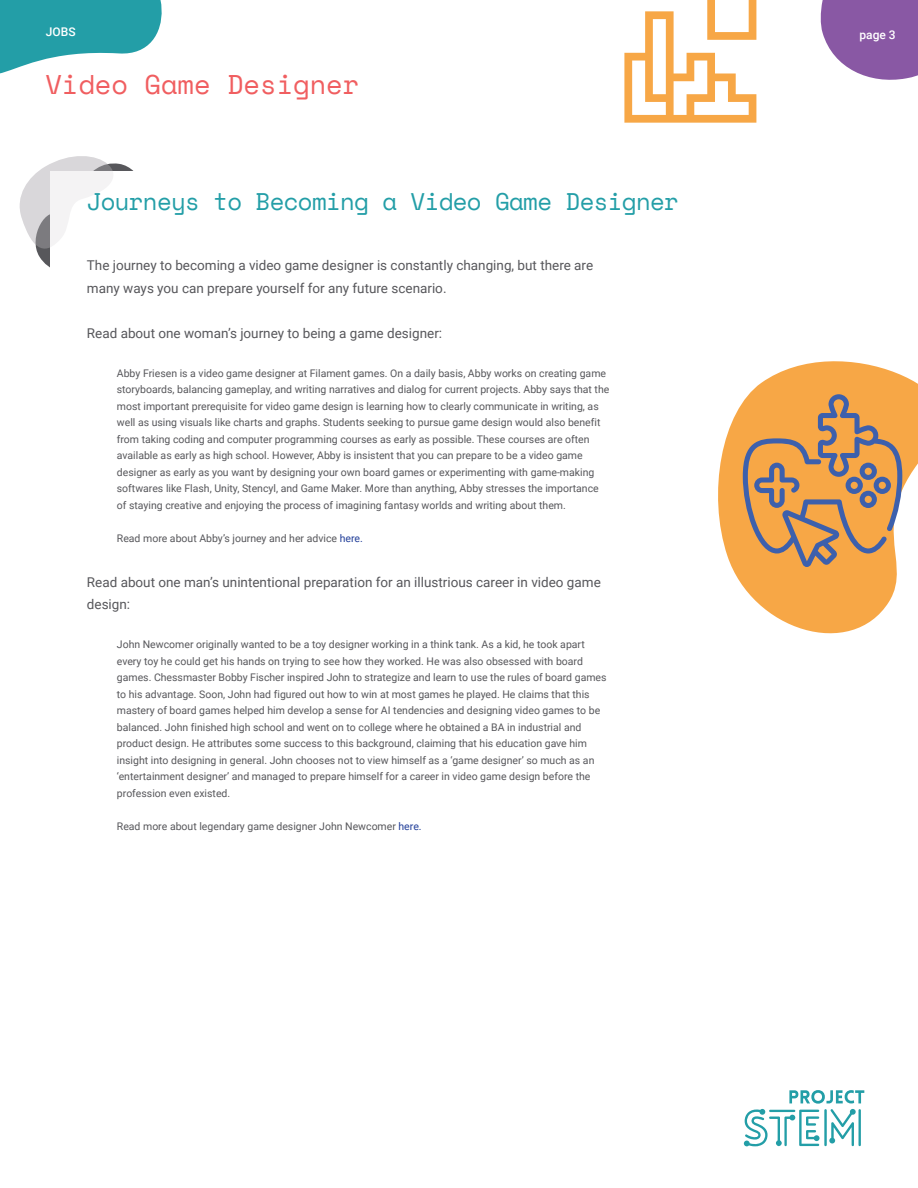
<style>
.page{position:relative;width:918px;height:1188px;background:#fff}
.page>*{position:absolute;margin:0;border:0;box-sizing:border-box;transform-origin:0 0}
.t1{font:27px "Space Mono";color:#f05e60}
.t2{font:24px "Space Mono";letter-spacing:-.025em;color:#239ea7}
.t3{font:13.5px/22.5px "Roboto";color:#57575b}
.t4{font:500 12px "Roboto";color:#fff}
.t5{font:10.5px/16.5px "Roboto";color:#57575b}
.s1{color:#223f99}
</style>
<div class="page">
<svg style="left:718px;top:361px;width:200px;height:273px;fill:#f7a746"></svg>
<svg style="left:0;top:0;width:162px;height:74px"></svg>
<svg style="left:820px;top:0;width:98px;height:80px;background:#986eaf"></svg>
<svg style="left:624px;top:0;width:132px;height:123px"></svg>
<svg style="left:743px;top:394px;width:159px;height:173px;background:#cd985f"></svg>
<svg style="left:744px;top:1090px;width:120px;height:56px"></svg>
<hr style="left:769px;top:1110px;width:26px;height:2px;background:#239ea7">
<svg style="left:19px;top:156px;width:115px;height:112px"></svg>
<p class="t4" style="left:46px;top:23px;width:31px">JOBS</p>
<p class="t4" style="left:859px;top:26px;width:38px">page 3</p>
<h1 class="t1" style="left:45px;top:65px;width:315px">Video Game Designer</h1>
<h2 class="t2" style="left:87px;top:183px;width:594px">Journeys to Becoming a Video Game Designer</h2>
<p class="t3" style="left:87px;top:253px;width:508px">The journey to becoming a video game designer is constantly changing, but there are many ways you can prepare yourself for any future scenario.</p>
<p class="t3" style="left:87px;top:321px;width:357px">Read about one woman’s journey to being a game designer:</p>
<p class="t5" style="left:117px;top:364px;width:494px">Abby Friesen is a video game designer at Filament games. On a daily basis, Abby works on creating game storyboards, balancing gameplay, and writing narratives and dialog for current projects. Abby says that the most important prerequisite for video game design is learning how to clearly communicate in writing, as well as using visuals like charts and graphs. Students seeking to pursue game design would also benefit from taking coding and computer programming courses as early as possible. These courses are often available as early as high school. However, Abby is insistent that you can prepare to be a video game designer as early as you want by designing your own board games or experimenting with game-making softwares like Flash, Unity, Stencyl, and Game Maker. More than anything, Abby stresses the importance of staying creative and enjoying the process of imagining fantasy worlds and writing about them.</p>
<p class="t5" style="left:117px;top:529px;width:247px">Read more about Abby’s journey and her advice <span class="s1">here.</span></p>
<p class="t3" style="left:87px;top:570px;width:515px">Read about one man’s unintentional preparation for an illustrious career in video game design:</p>
<p class="t5" style="left:117px;top:636px;width:491px">John Newcomer originally wanted to be a toy designer working in a think tank. As a kid, he took apart every toy he could get his hands on trying to see how they worked. He was also obsessed with board games. Chessmaster Bobby Fischer inspired John to strategize and learn to use the rules of board games to his advantage. Soon, John had figured out how to win at most games he played. He claims that this mastery of board games helped him develop a sense for AI tendencies and designing video games to be balanced. John finished high school and went on to college where he obtained a BA in industrial and product design. He attributes some success to this background, claiming that his education gave him insight into designing in general. John chooses not to view himself as a ‘game designer’ so much as an ‘entertainment designer’ and managed to prepare himself for a career in video game design before the profession even existed.</p>
<p class="t5" style="left:117px;top:817px;width:306px">Read more about legendary game designer John Newcomer <span class="s1">here.</span></p>
</div>
